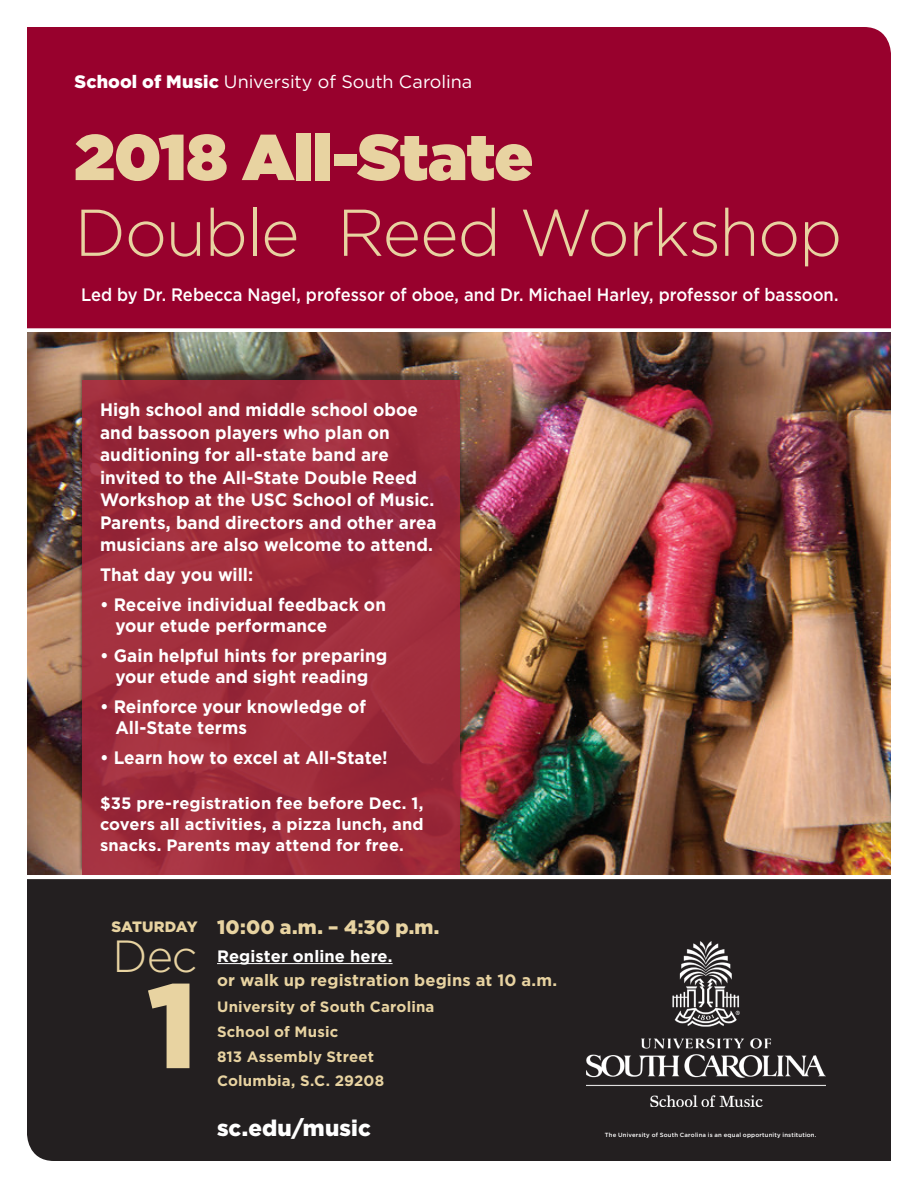
<style>
.page{position:relative;width:918px;height:1188px;background:#fff}
.page>*{position:absolute;margin:0;border:0;box-sizing:border-box;transform-origin:0 0}
.t1{font:900 120px "Gotham";color:#e8d3a1}
.t2{font:300 66px "Gotham";letter-spacing:-.02em;color:#e8d3a1}
.t3{font:900 64.5px "Gotham";letter-spacing:-.01em;color:#e8d3a1}
.t4{font:300 45px "Gotham";color:#e8d3a1}
.t5{font:900 22.5px "Gotham";letter-spacing:.005em;color:#fff}
.t6{font:900 19.5px "Gotham";color:#e8d3a1}
.t7{font:700 18px/22.5px "Gotham";letter-spacing:.005em;color:#fff;scale:.95 1}
.t8{font:500 18px "Gotham";color:#fff;scale:.92 1}
.t9{font:18px "Gotham";letter-spacing:-.005em;color:#fff}
.t10{font:700 16.5px/21px "Gotham";letter-spacing:.005em;color:#fff;text-align:justify}
.t11{font:700 16.5px "Gotham";letter-spacing:.005em;color:#e8d3a1}
.t12{font:700 15px/24.8px "Gotham";letter-spacing:.01em;color:#e8d3a1}
.t13{font:900 15px "Gotham";letter-spacing:-.005em;color:#e8d3a1}
.t14{font:500 6px "Gotham";letter-spacing:.03em;color:#fff}
.s1{font-weight:900}
</style>
<div class="page">
<img style="left:27px;top:333px;width:864px;height:542px">
<div style="left:27px;top:27px;width:864px;height:301px;background:#98012d"></div>
<div style="left:27px;top:879px;width:864px;height:282px;background:#231f20"></div>
<hr style="left:217px;top:963px;width:176px;height:1px;background:#fff">
<div style="left:78px;top:371px;width:385px;height:502px;background:#231f20;opacity:.75"></div>
<div style="left:82px;top:380px;width:377px;height:495px;background:#a2263b"></div>
<img style="left:586px;top:941px;width:239px;height:166px">
<p class="t9" style="left:75px;top:70px;width:399px"><span class="s1">School of Music</span> University of South Carolina</p>
<h3 class="t3" style="left:75px;top:111px;width:460px">2018 All-State</h3>
<h2 class="t2" style="left:75px;top:191px;width:769px">Double Reed Workshop</h2>
<p class="t8" style="left:81px;top:283px;width:825px">Led by Dr. Rebecca Nagel, professor of oboe, and Dr. Michael Harley, professor of bassoon.</p>
<p class="t7" style="left:100px;top:398px;width:356px">High school and middle school oboe and bassoon players who plan on auditioning for all-state band are invited to the All-State Double Reed Workshop at the USC School of Music.<br>Parents, band directors and other area musicians are also welcome to attend.</p>
<p class="t7" style="left:100px;top:563px;width:163px">That day you will:</p>
<p class="t7" style="left:115px;top:594px;width:286px;line-height:21px;text-indent:-15px">• Receive individual feedback on your etude performance</p>
<p class="t7" style="left:100px;top:645px;width:304px;line-height:21px;text-align:center">• Gain helpful hints for preparing your etude and sight reading</p>
<p class="t7" style="left:115px;top:696px;width:265px;line-height:21px;text-indent:-15px">• Reinforce your knowledge of<br>All-State terms</p>
<p class="t7" style="left:100px;top:746px;width:304px">• Learn how to excel at All-State!</p>
<p class="t10" style="left:100px;top:792px;width:325px">$35 pre-registration fee before Dec. 1, covers all activities, a pizza lunch, and snacks. Parents may attend for free.</p>
<p class="t13" style="left:111px;top:916px;width:88px">SATURDAY</p>
<h3 class="t4" style="left:113px;top:928px;width:87px">Dec</h3>
<h1 class="t1" style="left:147px;top:943px;width:52px">1</h1>
<p class="t6" style="left:217px;top:913px;width:224px">10:00 a.m. – 4:30 p.m.</p>
<p class="t10" style="left:217px;top:946px;width:177px">Register online here.</p>
<p class="t11" style="left:217px;top:969px;width:342px">or walk up registration begins at 10 a.m.</p>
<p class="t12" style="left:217px;top:994px;width:219px">University of South Carolina<br>School of Music<br>813 Assembly Street<br>Columbia, S.C. 29208</p>
<p class="t5" style="left:217px;top:1112px;width:155px">sc.edu/music</p>
<p class="t14" style="left:605px;top:1131px;width:213px">The University of South Carolina is an equal opportunity institution.</p>
</div>
